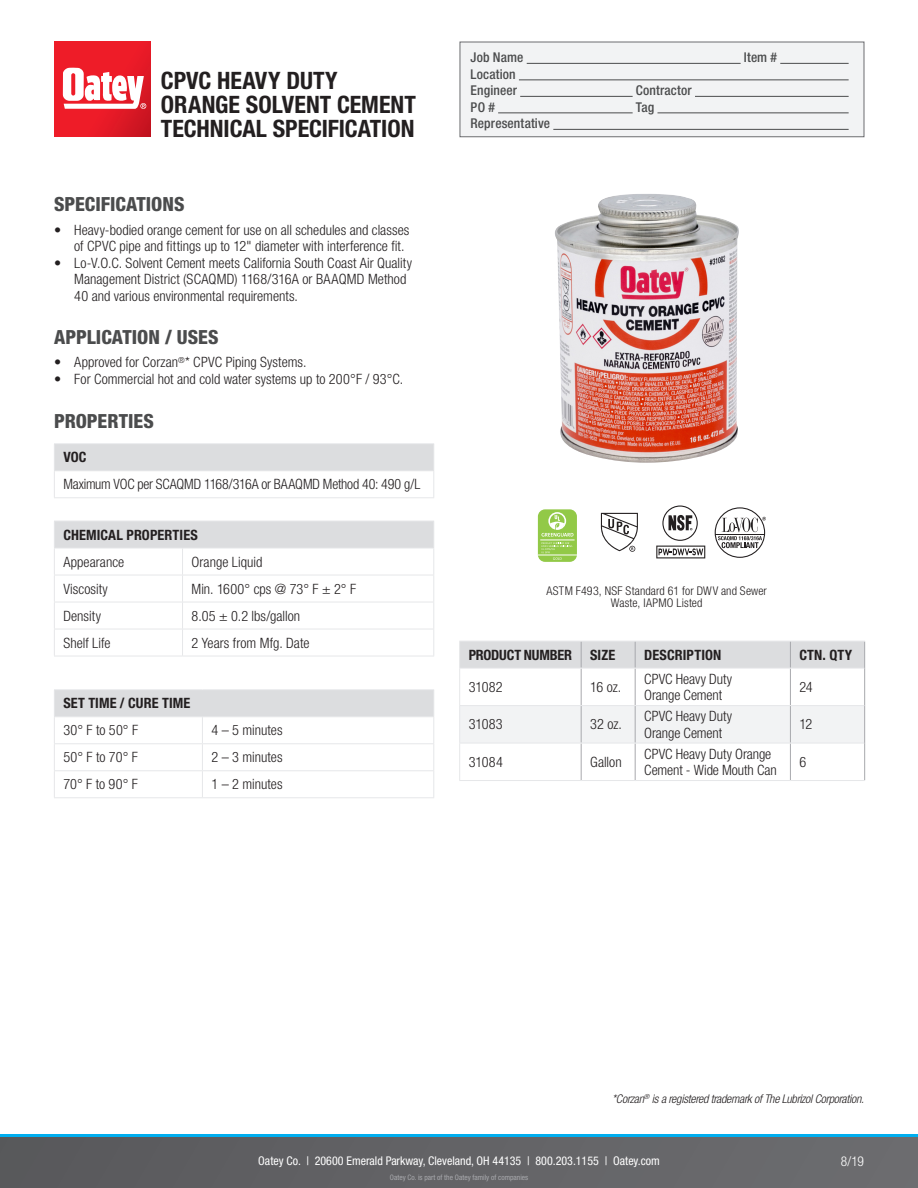
<style>
.page{position:relative;width:918px;height:1188px;background:#fff}
.page>*{position:absolute;margin:0;border:0;box-sizing:border-box;transform-origin:0 0}
.t1{font:700 condensed 24px/24px "Helvetica Neue LT Std";color:#231f20}
.Subheads{font:800 condensed 19.5px "Helvetica Neue LT Std";color:#4b4c4d}
.Copy{font:300 condensed 14.25px/16.5px "Helvetica Neue LT Std";color:#231f20}
.Table_Body{font:300 condensed 14.25px/16.5px "Helvetica Neue LT Std";letter-spacing:-.005em;color:#231f20}
.Copy-2{font:700 condensed 14.25px "Helvetica Neue LT Std";letter-spacing:.01em;color:#231f20}
.chart{font:300 condensed 14.25px "Helvetica Neue LT Std";letter-spacing:-.005em;color:#231f20}
.Copy-3{font:700 condensed 14.25px "Helvetica Neue LT Std";letter-spacing:-.01em;color:#231f20}
.t2{font:500 condensed 13.5px "Helvetica Neue LT Std";letter-spacing:.01em;color:#4b4c4d}
.t3{font:300 condensed 13.5px "Helvetica Neue LT Std";color:#fff}
.t4{font:condensed 12px "Helvetica Neue LT Std";color:#fff}
.Copy-4{font:italic 300 condensed 12px "Helvetica Neue LT Std";letter-spacing:-.015em;color:#231f20}
.Copy-5{font:300 condensed 12px/12px "Helvetica Neue LT Std";letter-spacing:.015em;color:#231f20;text-align:center}
.t5{font:condensed 7.5px "Helvetica Neue LT Std";color:#a8a9ad}
</style>
<div class="page">
<svg style="left:0;top:1137px;width:918px;height:51px;background:#626265"></svg>
<hr style="left:0;top:1134px;width:918px;height:3px;background:#00aeef">
<svg style="left:54px;top:41px;width:96px;height:95px;background:#e71a27"></svg>
<svg style="left:63px;top:68px;width:83px;height:41px"></svg>
<div style="left:460px;top:42px;width:404px;height:95px;background:#f2f3f4;border:1px solid #6c6d70"></div>
<hr style="left:527px;top:63px;width:214px;height:1px;background:#4b4c4d">
<hr style="left:780px;top:63px;width:69px;height:1px;background:#4b4c4d">
<hr style="left:519px;top:80px;width:330px;height:1px;background:#4b4c4d">
<hr style="left:520px;top:96px;width:113px;height:1px;background:#4b4c4d">
<hr style="left:695px;top:96px;width:154px;height:1px;background:#4b4c4d">
<hr style="left:498px;top:113px;width:135px;height:1px;background:#4b4c4d">
<hr style="left:657px;top:113px;width:192px;height:1px;background:#4b4c4d">
<hr style="left:553px;top:129px;width:296px;height:1px;background:#4b4c4d">
<img style="left:555px;top:194px;width:184px;height:269px">
<svg style="left:459px;top:641px;width:406px;height:139px"></svg>
<hr style="left:581px;top:641px;width:54px;height:1px;background:#e6e7e9">
<hr style="left:635px;top:641px;width:155px;height:1px;background:#e6e7e9">
<hr style="left:790px;top:641px;width:75px;height:1px;background:#e6e7e9">
<hr style="left:459px;top:668px;width:122px;height:1px;background:#e6e7e9">
<hr style="left:459px;top:668px;width:1px;height:37px;background:#e6e7e9">
<hr style="left:581px;top:668px;width:54px;height:1px;background:#e6e7e9">
<hr style="left:635px;top:668px;width:155px;height:1px;background:#e6e7e9">
<hr style="left:790px;top:668px;width:74px;height:1px;background:#e6e7e9">
<hr style="left:459px;top:705px;width:122px;height:1px;background:#e6e7e9">
<hr style="left:459px;top:706px;width:1px;height:37px;background:#e6e7e9">
<hr style="left:581px;top:705px;width:54px;height:1px;background:#e6e7e9">
<hr style="left:635px;top:705px;width:155px;height:1px;background:#e6e7e9">
<hr style="left:790px;top:705px;width:74px;height:1px;background:#e6e7e9">
<hr style="left:459px;top:743px;width:122px;height:1px;background:#e6e7e9">
<hr style="left:459px;top:743px;width:1px;height:37px;background:#e6e7e9">
<hr style="left:581px;top:743px;width:54px;height:1px;background:#e6e7e9">
<hr style="left:635px;top:743px;width:155px;height:1px;background:#e6e7e9">
<hr style="left:790px;top:743px;width:74px;height:1px;background:#e6e7e9">
<hr style="left:459px;top:780px;width:122px;height:1px;background:#e6e7e9">
<hr style="left:581px;top:780px;width:54px;height:1px;background:#e6e7e9">
<hr style="left:635px;top:780px;width:155px;height:1px;background:#e6e7e9">
<hr style="left:790px;top:780px;width:75px;height:1px;background:#e6e7e9">
<svg style="left:601px;top:513px;width:37px;height:39px"></svg>
<svg style="left:656px;top:506px;width:49px;height:52px"></svg>
<svg style="left:715px;top:507px;width:50px;height:51px"></svg>
<div style="left:716px;top:508px;width:48px;height:49px;background:#fff;border-radius:50%"></div>
<hr style="left:715px;top:534px;width:49px;height:1px;background:#231f20">
<svg style="left:718px;top:517px;width:48px;height:31px"></svg>
<div style="left:538px;top:509px;width:39px;height:53px;background:#92c947;border-radius:7px"></div>
<hr style="left:538px;top:555px;width:39px;height:1px;background:#fff">
<hr style="left:540px;top:540px;width:35px;height:1px;background:#fff">
<svg style="left:541px;top:512px;width:33px;height:48px"></svg>
<div style="left:54px;top:444px;width:380px;height:27px;background:#dcdddf"></div>
<hr style="left:54px;top:443px;width:380px;height:1px;background:#e6e7e9">
<hr style="left:54px;top:470px;width:380px;height:1px;background:#e6e7e9">
<svg style="left:54px;top:471px;width:1px;height:26px"></svg>
<svg style="left:433px;top:471px;width:1px;height:26px"></svg>
<hr style="left:54px;top:497px;width:380px;height:1px;background:#e6e7e9">
<svg style="left:54px;top:521px;width:380px;height:135px"></svg>
<hr style="left:54px;top:656px;width:129px;height:1px;background:#e6e7e9">
<hr style="left:183px;top:656px;width:251px;height:1px;background:#e6e7e9">
<hr style="left:54px;top:689px;width:148px;height:1px;background:#e6e7e9">
<hr style="left:202px;top:689px;width:232px;height:1px;background:#e6e7e9">
<svg style="left:54px;top:690px;width:380px;height:107px"></svg>
<hr style="left:54px;top:797px;width:148px;height:1px;background:#e6e7e9">
<hr style="left:202px;top:797px;width:232px;height:1px;background:#e6e7e9">
<p class="t1" style="left:161px;top:68px;width:256px">CPVC HEAVY DUTY<br>ORANGE SOLVENT CEMENT</p>
<p class="t1" style="left:161px;top:116px;width:255px">TECHNICAL SPECIFICATION</p>
<p class="Subheads" style="left:54px;top:192px;width:132px">SPECIFICATIONS</p>
<p class="Copy" style="left:74px;top:221px;width:337px;text-indent:-20px">• Heavy-bodied orange cement for use on all schedules and classes of CPVC pipe and fittings up to 12" diameter with interference fit.</p>
<p class="Copy" style="left:74px;top:254px;width:339px;text-indent:-20px">• Lo-V.O.C. Solvent Cement meets California South Coast Air Quality<br>Management District (SCAQMD) 1168/316A or BAAQMD Method<br>40 and various environmental requirements.</p>
<p class="Subheads" style="left:54px;top:325px;width:166px">APPLICATION / USES</p>
<p class="Copy" style="left:54px;top:354px;width:254px">• Approved for Corzan<sup>®</sup>* CPVC Piping Systems.</p>
<p class="Copy" style="left:54px;top:371px;width:351px">• For Commercial hot and cold water systems up to 200°F / 93°C.</p>
<p class="Subheads" style="left:54px;top:409px;width:101px">PROPERTIES</p>
<p class="Copy-2" style="left:63px;top:449px;width:25px">VOC</p>
<p class="Copy" style="left:63px;top:476px;width:359px">Maximum VOC per SCAQMD 1168/316A or BAAQMD Method 40: 490 g/L</p>
<p class="Copy-2" style="left:63px;top:526px;width:136px">CHEMICAL PROPERTIES</p>
<p class="Copy" style="left:63px;top:553px;width:62px">Appearance</p>
<p class="Copy" style="left:192px;top:553px;width:72px">Orange Liquid</p>
<p class="Copy" style="left:63px;top:580px;width:46px">Viscosity</p>
<p class="Copy" style="left:192px;top:580px;width:166px">Min. 1600° cps @ 73° F ± 2° F</p>
<p class="Copy" style="left:63px;top:607px;width:39px">Density</p>
<p class="Copy" style="left:192px;top:607px;width:110px">8.05 ± 0.2 lbs/gallon</p>
<p class="Copy" style="left:63px;top:634px;width:49px">Shelf Life</p>
<p class="Copy" style="left:192px;top:634px;width:120px">2 Years from Mfg. Date</p>
<p class="Copy-2" style="left:63px;top:695px;width:128px">SET TIME / CURE TIME</p>
<p class="Copy" style="left:63px;top:722px;width:76px">30° F to 50° F</p>
<p class="Copy" style="left:211px;top:722px;width:73px">4 – 5 minutes</p>
<p class="Copy" style="left:63px;top:749px;width:76px">50° F to 70° F</p>
<p class="Copy" style="left:211px;top:749px;width:73px">2 – 3 minutes</p>
<p class="Copy" style="left:63px;top:776px;width:76px">70° F to 90° F</p>
<p class="Copy" style="left:211px;top:776px;width:73px">1 – 2 minutes</p>
<p class="t2" style="left:471px;top:49px;width:54px">Job Name</p>
<p class="t2" style="left:744px;top:49px;width:35px">Item #</p>
<p class="t2" style="left:471px;top:66px;width:47px">Location</p>
<p class="t2" style="left:471px;top:82px;width:48px">Engineer</p>
<p class="t2" style="left:636px;top:82px;width:57px">Contractor</p>
<p class="t2" style="left:471px;top:99px;width:26px">PO #</p>
<p class="t2" style="left:636px;top:99px;width:20px">Tag</p>
<p class="t2" style="left:471px;top:115px;width:81px">Representative</p>
<p class="Copy-5" style="left:546px;top:584px;width:222px">ASTM F493, NSF Standard 61 for DWV and Sewer<br>Waste, IAPMO Listed</p>
<p class="Copy-3" style="left:469px;top:646px;width:105px">PRODUCT NUMBER</p>
<p class="Copy-2" style="left:590px;top:646px;width:27px">SIZE</p>
<p class="Copy-2" style="left:644px;top:646px;width:79px">DESCRIPTION</p>
<p class="Copy-2" style="left:799px;top:646px;width:54px">CTN. QTY</p>
<p class="chart" style="left:469px;top:679px;width:35px">31082</p>
<p class="chart" style="left:590px;top:679px;width:32px">16 oz.</p>
<p class="Table_Body" style="left:644px;top:670px;width:89px">CPVC Heavy Duty<br>Orange Cement</p>
<p class="chart" style="left:799px;top:679px;width:15px">24</p>
<p class="chart" style="left:469px;top:716px;width:36px">31083</p>
<p class="chart" style="left:590px;top:716px;width:33px">32 oz.</p>
<p class="Table_Body" style="left:644px;top:708px;width:89px">CPVC Heavy Duty<br>Orange Cement</p>
<p class="chart" style="left:799px;top:716px;width:14px">12</p>
<p class="chart" style="left:469px;top:754px;width:36px">31084</p>
<p class="chart" style="left:590px;top:754px;width:33px">Gallon</p>
<p class="Table_Body" style="left:644px;top:745px;width:134px">CPVC Heavy Duty Orange<br>Cement - Wide Mouth Can</p>
<p class="chart" style="left:799px;top:754px;width:8px">6</p>
<p class="Copy-4" style="left:612px;top:1092px;width:253px">*Corzan<sup>®</sup> is a registered trademark of The Lubrizol Corporation.</p>
<p class="t4" style="left:258px;top:1153px;width:403px">Oatey Co. | 20600 Emerald Parkway, Cleveland, OH 44135 | 800.203.1155 | Oatey.com</p>
<p class="t5" style="left:390px;top:1173px;width:140px">Oatey Co. is part of the Oatey family of companies</p>
<p class="t3" style="left:841px;top:1154px;width:25px">8/19</p>
</div>
